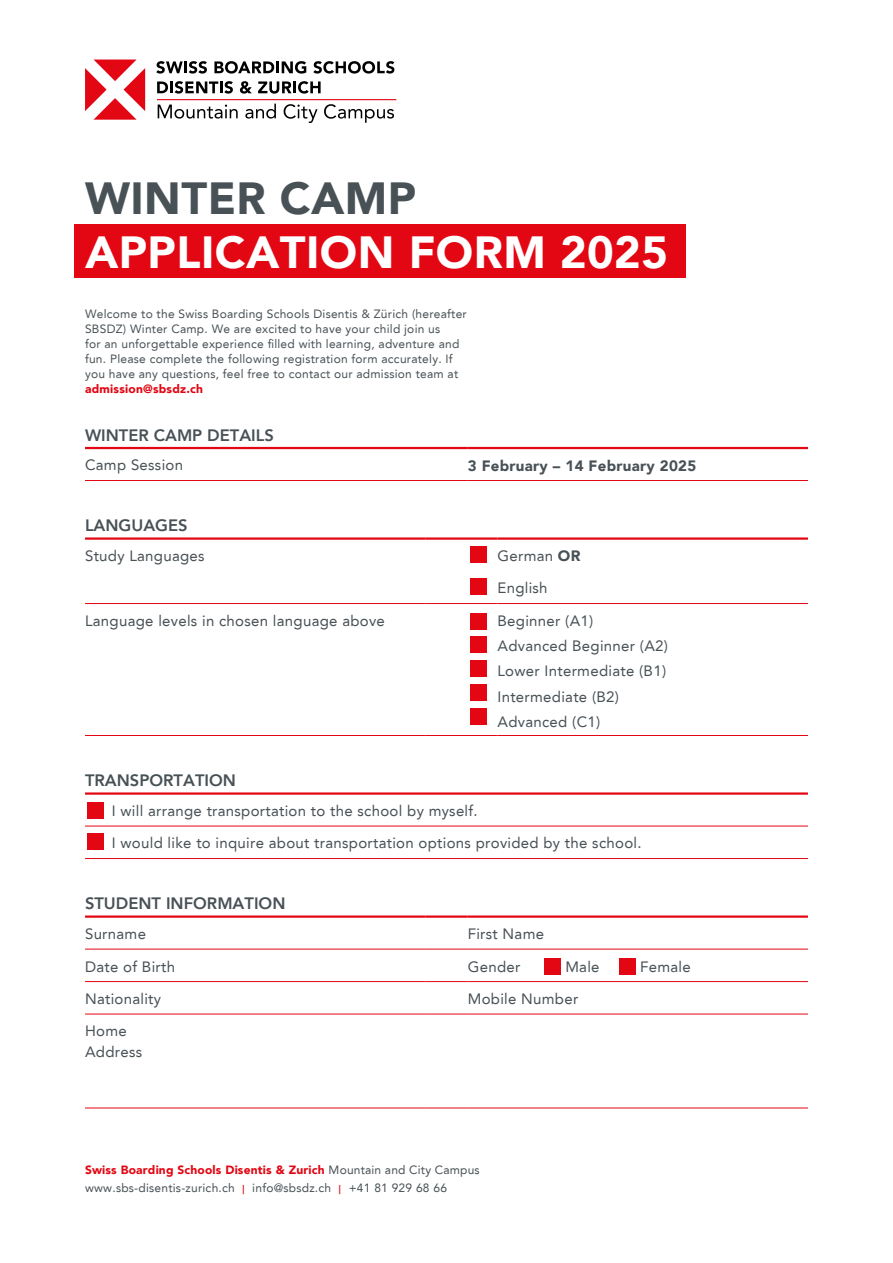
<style>
.page{position:relative;width:893px;height:1263px;background:#fff}
.page>*{position:absolute;margin:0;border:0;box-sizing:border-box;transform-origin:0 0}
.HEADING_1_-_BLACK_-_30pt_-_36pt{font:45px "KSD Avenir Black";letter-spacing:.01em;color:#fff}
.HEADING_1_-_BLACK_-_30pt_-_36pt-2{font:45px "KSD Avenir Black";letter-spacing:.01em;color:#485156}
.HEADING_3_-_HEAVY_-_14pt_-_18pt{font:16.5px "KSD Avenir Heavy";color:#485156}
.Fliesstext_10pt_-_14pt_Roman{font:15px "KSD Avenir Roman";letter-spacing:.02em;color:#485156}
.Fliesstext_10pt_-_14pt_Roman-2{font:15px "KSD Avenir Black";letter-spacing:.02em;color:#485156}
.Fliesstext_10pt_-_14pt_Roman-3{font:12px/15px "KSD Avenir Roman";letter-spacing:.02em;color:#485156}
.Fliesstext_10pt_-_14pt_Roman-4{font:12px "KSD Avenir Black";letter-spacing:.015em;color:#e30613}
.s1{font-family:"KSD Avenir Black";color:#e30613}
.s2{font-family:"KSD Avenir Black"}
.s3{font-family:"KSD Avenir Roman";color:#485156}
.s4{font-family:"KSD Avenir Medium";color:#e30613}
</style>
<div class="page">
<svg style="left:85px;top:60px;width:60px;height:60px"></svg>
<svg style="left:156px;top:61px;width:51px;height:13px"></svg>
<svg style="left:214px;top:61px;width:92px;height:13px"></svg>
<svg style="left:313px;top:61px;width:81px;height:13px"></svg>
<svg style="left:157px;top:81px;width:76px;height:13px"></svg>
<svg style="left:240px;top:81px;width:12px;height:13px"></svg>
<svg style="left:258px;top:81px;width:63px;height:13px"></svg>
<svg style="left:158px;top:105px;width:80px;height:14px"></svg>
<svg style="left:245px;top:104px;width:31px;height:15px"></svg>
<svg style="left:284px;top:104px;width:34px;height:19px"></svg>
<svg style="left:324px;top:104px;width:70px;height:19px"></svg>
<hr style="left:157px;top:99px;width:239px;height:1px;background:#e30613">
<div style="left:74px;top:225px;width:612px;height:53px;background:#e30613"></div>
<hr style="left:85px;top:480px;width:383px;height:1px;background:#e30613">
<hr style="left:468px;top:480px;width:340px;height:1px;background:#e30613">
<hr style="left:85px;top:447px;width:383px;height:2px;background:#e30613">
<hr style="left:468px;top:447px;width:340px;height:2px;background:#e30613">
<hr style="left:85px;top:603px;width:340px;height:1px;background:#e30613">
<hr style="left:85px;top:735px;width:340px;height:1px;background:#e30613">
<hr style="left:425px;top:603px;width:72px;height:1px;background:#e30613">
<hr style="left:425px;top:735px;width:72px;height:1px;background:#e30613">
<hr style="left:497px;top:603px;width:311px;height:1px;background:#e30613">
<hr style="left:497px;top:735px;width:311px;height:1px;background:#e30613">
<hr style="left:85px;top:537px;width:340px;height:3px;background:#e30613">
<hr style="left:425px;top:537px;width:72px;height:3px;background:#e30613">
<hr style="left:497px;top:537px;width:311px;height:3px;background:#e30613">
<hr style="left:85px;top:826px;width:723px;height:1px;background:#e30613">
<hr style="left:85px;top:858px;width:723px;height:1px;background:#e30613">
<hr style="left:85px;top:792px;width:723px;height:3px;background:#e30613">
<hr style="left:85px;top:949px;width:340px;height:1px;background:#e30613">
<hr style="left:85px;top:981px;width:340px;height:1px;background:#e30613">
<hr style="left:85px;top:1014px;width:340px;height:1px;background:#e30613">
<hr style="left:85px;top:1108px;width:340px;height:1px;background:#e30613">
<hr style="left:425px;top:949px;width:43px;height:1px;background:#e30613">
<hr style="left:425px;top:981px;width:43px;height:1px;background:#e30613">
<hr style="left:425px;top:1014px;width:43px;height:1px;background:#e30613">
<hr style="left:425px;top:1108px;width:43px;height:1px;background:#e30613">
<hr style="left:468px;top:949px;width:340px;height:1px;background:#e30613">
<hr style="left:468px;top:981px;width:340px;height:1px;background:#e30613">
<hr style="left:468px;top:1014px;width:340px;height:1px;background:#e30613">
<hr style="left:468px;top:1108px;width:340px;height:1px;background:#e30613">
<hr style="left:85px;top:915px;width:340px;height:3px;background:#e30613">
<hr style="left:425px;top:915px;width:43px;height:3px;background:#e30613">
<hr style="left:468px;top:915px;width:340px;height:3px;background:#e30613">
<div style="left:470px;top:613px;width:17px;height:16px;background:#e30613"></div>
<div style="left:470px;top:637px;width:17px;height:16px;background:#e30613"></div>
<div style="left:470px;top:661px;width:17px;height:16px;background:#e30613"></div>
<div style="left:470px;top:684px;width:17px;height:17px;background:#e30613"></div>
<div style="left:470px;top:708px;width:17px;height:17px;background:#e30613"></div>
<div style="left:545px;top:958px;width:16px;height:16px;background:#e30613"></div>
<div style="left:619px;top:958px;width:16px;height:16px;background:#e30613"></div>
<div style="left:470px;top:547px;width:17px;height:16px;background:#e30613"></div>
<div style="left:87px;top:802px;width:17px;height:16px;background:#e30613"></div>
<div style="left:87px;top:833px;width:17px;height:16px;background:#e30613"></div>
<div style="left:470px;top:578px;width:17px;height:17px;background:#e30613"></div>
<p class="HEADING_1_-_BLACK_-_30pt_-_36pt-2" style="left:85px;top:171px;width:333px">WINTER CAMP</p>
<p class="HEADING_1_-_BLACK_-_30pt_-_36pt" style="left:85px;top:225px;width:584px">APPLICATION FORM 2025</p>
<p class="Fliesstext_10pt_-_14pt_Roman-3" style="left:85px;top:307px;width:383px">Welcome to the Swiss Boarding Schools Disentis &amp; Zürich (hereafter SBSDZ) Winter Camp. We are excited to have your child join us<br>for an unforgettable experience filled with learning, adventure and fun. Please complete the following registration form accurately. If you have any questions, feel free to contact our admission team at <span class="s1">admission@sbsdz.ch</span></p>
<p class="HEADING_3_-_HEAVY_-_14pt_-_18pt" style="left:85px;top:425px;width:190px">WINTER CAMP DETAILS</p>
<p class="Fliesstext_10pt_-_14pt_Roman" style="left:85px;top:456px;width:100px">Camp Session</p>
<p class="Fliesstext_10pt_-_14pt_Roman-2" style="left:468px;top:456px;width:230px">3 February – 14 February 2025</p>
<p class="HEADING_3_-_HEAVY_-_14pt_-_18pt" style="left:85px;top:516px;width:104px">LANGUAGES</p>
<p class="Fliesstext_10pt_-_14pt_Roman" style="left:85px;top:547px;width:121px">Study Languages</p>
<p class="Fliesstext_10pt_-_14pt_Roman" style="left:497px;top:547px;width:84px">German <span class="s2">OR</span></p>
<p class="Fliesstext_10pt_-_14pt_Roman" style="left:497px;top:579px;width:52px">English</p>
<p class="Fliesstext_10pt_-_14pt_Roman" style="left:85px;top:612px;width:301px">Language levels in chosen language above</p>
<p class="Fliesstext_10pt_-_14pt_Roman" style="left:497px;top:612px;width:97px">Beginner (A1)</p>
<p class="Fliesstext_10pt_-_14pt_Roman" style="left:497px;top:637px;width:172px">Advanced Beginner (A2)</p>
<p class="Fliesstext_10pt_-_14pt_Roman" style="left:497px;top:662px;width:170px">Lower Intermediate (B1)</p>
<p class="Fliesstext_10pt_-_14pt_Roman" style="left:497px;top:688px;width:123px">Intermediate (B2)</p>
<p class="Fliesstext_10pt_-_14pt_Roman" style="left:497px;top:713px;width:104px">Advanced (C1)</p>
<p class="HEADING_3_-_HEAVY_-_14pt_-_18pt" style="left:85px;top:771px;width:152px">TRANSPORTATION</p>
<p class="Fliesstext_10pt_-_14pt_Roman" style="left:112px;top:802px;width:367px">I will arrange transportation to the school by myself.</p>
<p class="Fliesstext_10pt_-_14pt_Roman" style="left:112px;top:834px;width:531px">I would like to inquire about transportation options provided by the school.</p>
<p class="HEADING_3_-_HEAVY_-_14pt_-_18pt" style="left:85px;top:894px;width:202px">STUDENT INFORMATION</p>
<p class="Fliesstext_10pt_-_14pt_Roman" style="left:85px;top:925px;width:63px">Surname</p>
<p class="Fliesstext_10pt_-_14pt_Roman" style="left:468px;top:925px;width:78px">First Name</p>
<p class="Fliesstext_10pt_-_14pt_Roman" style="left:85px;top:957px;width:92px">Date of Birth</p>
<p class="Fliesstext_10pt_-_14pt_Roman" style="left:468px;top:957px;width:54px">Gender</p>
<p class="Fliesstext_10pt_-_14pt_Roman" style="left:561px;top:957px;width:40px">☐Male</p>
<p class="Fliesstext_10pt_-_14pt_Roman" style="left:631px;top:957px;width:61px">☐ Female</p>
<p class="Fliesstext_10pt_-_14pt_Roman" style="left:85px;top:990px;width:78px">Nationality</p>
<p class="Fliesstext_10pt_-_14pt_Roman" style="left:468px;top:990px;width:112px">Mobile Number</p>
<p class="Fliesstext_10pt_-_14pt_Roman" style="left:85px;top:1022px;width:43px">Home</p>
<p class="Fliesstext_10pt_-_14pt_Roman" style="left:85px;top:1043px;width:59px">Address</p>
<p class="Fliesstext_10pt_-_14pt_Roman-4" style="left:85px;top:1163px;width:396px">Swiss Boarding Schools Disentis &amp; Zurich <span class="s3">Mountain and City Campus</span></p>
<p class="Fliesstext_10pt_-_14pt_Roman-3" style="left:85px;top:1180px;width:363px">www.sbs-disentis-zurich.ch <span class="s4">|</span> info@sbsdz.ch <span class="s4">|</span> +41 81 929 68 66</p>
</div>
